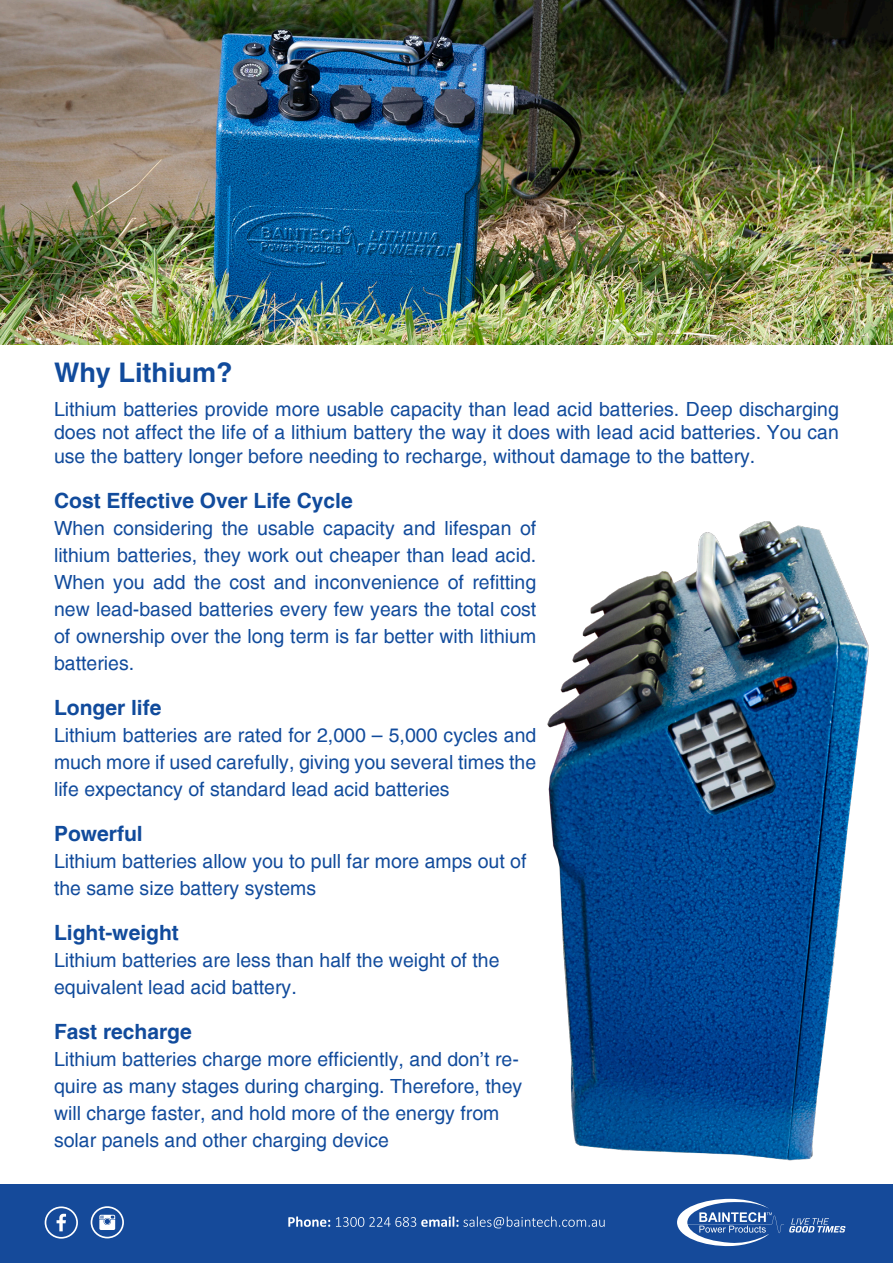
<style>
.page{position:relative;width:893px;height:1263px;background:#fff}
.page>*{position:absolute;margin:0;border:0;box-sizing:border-box;transform-origin:0 0}
.t1{font:700 27px "Helvetica";color:#114b9c}
.t2{font:700 21px "Helvetica";color:#114b9c}
.t3{font:19.5px/27px "Helvetica";color:#114b9c;text-align:justify}
</style>
<div class="page">
<div style="left:0;top:1184px;width:893px;height:79px;background:#154a9a"></div>
<svg style="left:91px;top:1207px;width:32px;height:30px"></svg>
<div style="left:91px;top:1206px;width:33px;height:32px;border:2px solid #fff;border-radius:50%"></div>
<svg style="left:99px;top:1215px;width:16px;height:15px"></svg>
<div style="left:45px;top:1206px;width:33px;height:32px;border:2px solid #fff;border-radius:50%"></div>
<svg style="left:57px;top:1214px;width:9px;height:17px"></svg>
<svg style="left:677px;top:1199px;width:168px;height:47px"></svg>
<svg style="left:288px;top:1216px;width:317px;height:12px"></svg>
<img style="left:547px;top:521px;width:322px;height:640px">
<img style="left:0;top:0;width:893px;height:344px">
<p class="t1" style="left:54px;top:356px;width:180px">Why Lithium?</p>
<p class="t3" style="left:54px;top:397px;width:786px;line-height:23.4px">Lithium batteries provide more usable capacity than lead acid batteries. Deep discharging does not affect the life of a lithium battery the way it does with lead acid batteries. You can use the battery longer before needing to recharge, without damage to the battery.</p>
<p class="t2" style="left:54px;top:487px;width:300px">Cost Effective Over Life Cycle</p>
<p class="t3" style="left:54px;top:514px;width:484px">When considering the usable capacity and lifespan of lithium batteries, they work out cheaper than lead acid.<br>When you add the cost and inconvenience of refitting new lead-based batteries every few years the total cost of ownership over the long term is far better with lithium batteries.</p>
<p class="t2" style="left:54px;top:694px;width:109px">Longer life</p>
<p class="t3" style="left:54px;top:721px;width:484px">Lithium batteries are rated for 2,000 – 5,000 cycles and much more if used carefully, giving you several times the life expectancy of standard lead acid batteries</p>
<p class="t2" style="left:54px;top:820px;width:90px">Powerful</p>
<p class="t3" style="left:54px;top:847px;width:474px">Lithium batteries allow you to pull far more amps out of the same size battery systems</p>
<p class="t2" style="left:54px;top:919px;width:126px">Light-weight</p>
<p class="t3" style="left:54px;top:946px;width:447px">Lithium batteries are less than half the weight of the equivalent lead acid battery.</p>
<p class="t2" style="left:54px;top:1018px;width:139px">Fast recharge</p>
<p class="t3" style="left:54px;top:1045px;width:470px;text-align:left">Lithium batteries charge more efficiently, and don’t re&shy;quire as many stages during charging. Therefore, they will charge faster, and hold more of the energy from solar panels and other charging device</p>
</div>
